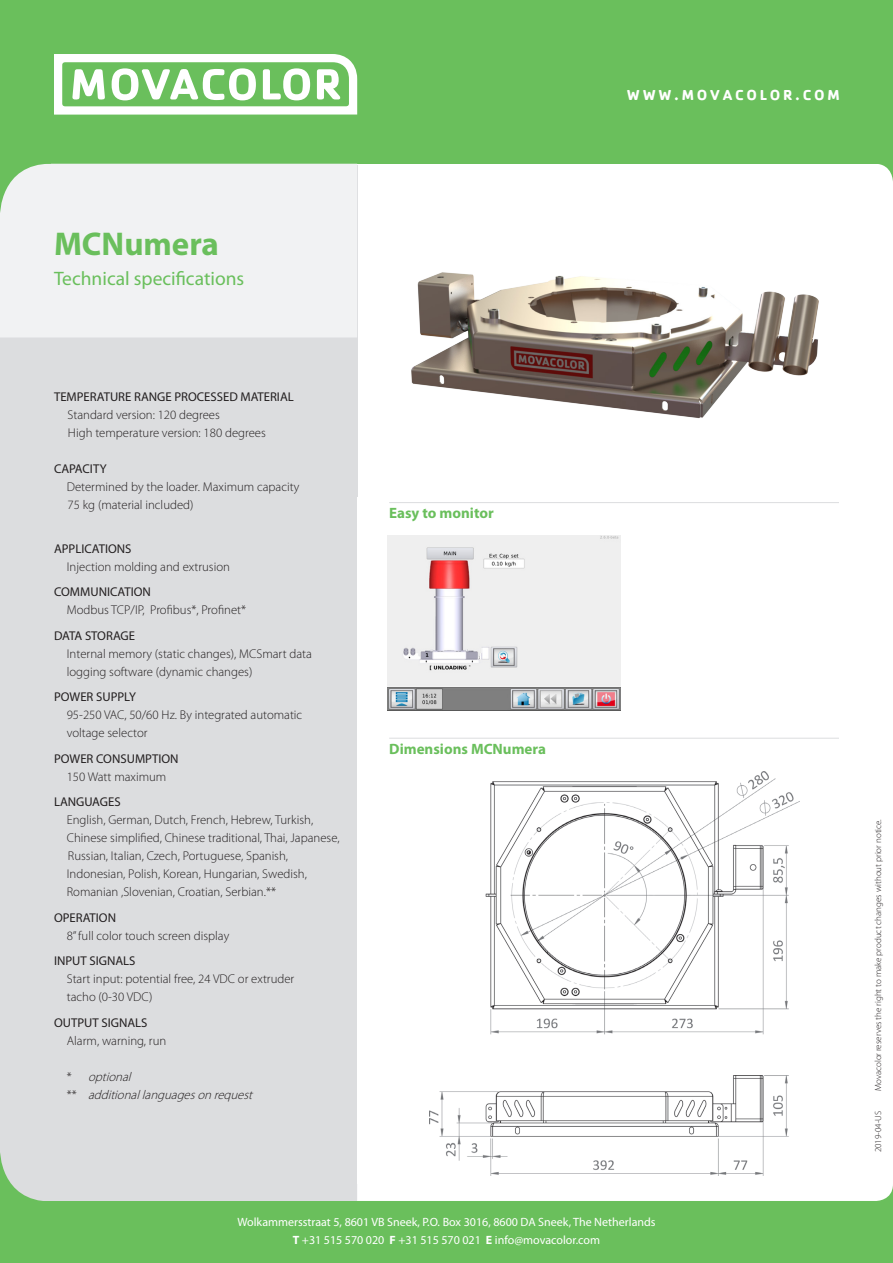
<style>
.page{position:relative;width:893px;height:1263px;background:#fff}
.page>*{position:absolute;margin:0;border:0;box-sizing:border-box;transform-origin:0 0}
.t1{font:700 33px "Myriad Pro";color:#6abf5c}
.t2{font:19.5px "Myriad Pro";color:#6abf5c}
.t3{font:700 15px "Myriad Pro";color:#6abf5c}
.t4{font:700 15px "Cachet Std";letter-spacing:.18em;color:#fff}
.t5{font:300 12.75px/18px "Myriad Pro";color:#231f20}
.t6{font:12.75px "Myriad Pro";color:#231f20}
.t7{font:italic 300 12.75px "Myriad Pro";color:#231f20}
.t8{font:12px/18px "Myriad Pro";color:#fff;text-align:center}
.t9{font:300 9px "Myriad Pro";color:#231f20}
.s1{font-style:normal}
.s2{font-weight:700}
</style>
<div class="page">
<div style="left:0;top:1201px;width:893px;height:62px;background:#6abf5c"></div>
<div style="left:0;top:0;width:893px;height:164px;background:#6abf5c"></div>
<div style="left:0;top:165px;width:357px;height:1036px;background:#dcdddf"></div>
<svg style="left:0;top:1153px;width:51px;height:99px"></svg>
<svg style="left:879px;top:164px;width:14px;height:17px"></svg>
<svg style="left:0;top:54px;width:357px;height:283px"></svg>
<img style="left:411px;top:272px;width:408px;height:147px">
<hr style="left:389px;top:502px;width:450px;height:1px;background:#dcdddf">
<hr style="left:389px;top:738px;width:450px;height:1px;background:#dcdddf">
<img style="left:387px;top:535px;width:233px;height:175px">
<img style="left:429px;top:771px;width:370px;height:404px">
<p class="t4" style="left:627px;top:85px;width:214px">WWW.MOVACOLOR.COM</p>
<p class="t1" style="left:54px;top:226px;width:166px">MCNumera</p>
<h2 class="t2" style="left:54px;top:268px;width:192px">Technical specifications</h2>
<p class="t6" style="left:54px;top:390px;width:241px">TEMPERATURE RANGE PROCESSED MATERIAL</p>
<p class="t5" style="left:68px;top:406px;width:154px">Standard version: 120 degrees</p>
<p class="t5" style="left:68px;top:424px;width:199px">High temperature version: 180 degrees</p>
<p class="t6" style="left:54px;top:462px;width:54px">CAPACITY</p>
<p class="t5" style="left:67px;top:478px;width:234px">Determined by the loader. Maximum capacity<br>75 kg (material included)</p>
<p class="t6" style="left:54px;top:541px;width:79px">APPLICATIONS</p>
<p class="t5" style="left:67px;top:558px;width:165px">Injection molding and extrusion</p>
<p class="t6" style="left:54px;top:585px;width:98px">COMMUNICATION</p>
<p class="t5" style="left:67px;top:601px;width:181px">Modbus TCP/IP, Profibus*, Profinet*</p>
<p class="t6" style="left:54px;top:628px;width:83px">DATA STORAGE</p>
<p class="t5" style="left:67px;top:645px;width:247px">Internal memory (static changes), MCSmart data</p>
<p class="t5" style="left:67px;top:663px;width:187px">logging software (dynamic changes)</p>
<p class="t6" style="left:54px;top:690px;width:84px">POWER SUPPLY</p>
<p class="t5" style="left:67px;top:706px;width:237px">95-250 VAC, 50/60 Hz. By integrated automatic</p>
<p class="t5" style="left:67px;top:724px;width:82px">voltage selector</p>
<p class="t6" style="left:54px;top:751px;width:126px">POWER CONSUMPTION</p>
<p class="t5" style="left:67px;top:768px;width:101px">150 Watt maximum</p>
<p class="t6" style="left:54px;top:795px;width:68px">LANGUAGES</p>
<p class="t5" style="left:67px;top:811px;width:248px">English, German, Dutch, French, Hebrew, Turkish,</p>
<p class="t5" style="left:67px;top:829px;width:274px">Chinese simplified, Chinese traditional, Thai, Japanese,<br>Russian, Italian, Czech, Portuguese, Spanish,</p>
<p class="t5" style="left:67px;top:865px;width:242px">Indonesian, Polish, Korean, Hungarian, Swedish,</p>
<p class="t5" style="left:67px;top:883px;width:211px">Romanian ,Slovenian, Croatian, Serbian.**</p>
<p class="t6" style="left:54px;top:910px;width:64px">OPERATION</p>
<p class="t5" style="left:67px;top:927px;width:164px">8” full color touch screen display</p>
<p class="t6" style="left:54px;top:954px;width:83px">INPUT SIGNALS</p>
<p class="t5" style="left:67px;top:970px;width:229px">Start input: potential free, 24 VDC or extruder</p>
<p class="t5" style="left:67px;top:988px;width:87px">tacho (0-30 VDC)</p>
<p class="t6" style="left:54px;top:1015px;width:95px">OUTPUT SIGNALS</p>
<p class="t5" style="left:67px;top:1032px;width:101px">Alarm, warning, run</p>
<p class="t7" style="left:67px;top:1069px;width:69px"><span class="s1">*</span> optional</p>
<p class="t7" style="left:67px;top:1087px;width:191px"><span class="s1">* *</span> additionallanguagesonrequest</p>
<p class="t3" style="left:389px;top:505px;width:106px">Easy to monitor</p>
<p class="t3" style="left:389px;top:740px;width:158px">Dimensions MCNumera</p>
<p class="t8" style="left:237px;top:1213px;width:420px">Wolkammersstraat 5, 8601 VB Sneek, P.O. Box 3016, 8600 DA Sneek, The Netherlands<br><span class="s2">T</span> +31 515 570 020 <span class="s2">F</span> +31 515 570 021 <span class="s2">E</span> info@movacolor.com</p>
<p class="t9" style="left:873px;top:1091px;width:274px;rotate:-90deg">Movacolor reserves the right to make product changes without prior notice.</p>
<p class="t9" style="left:873px;top:1152px;width:43px;rotate:-90deg">2019-04-US</p>
</div>
